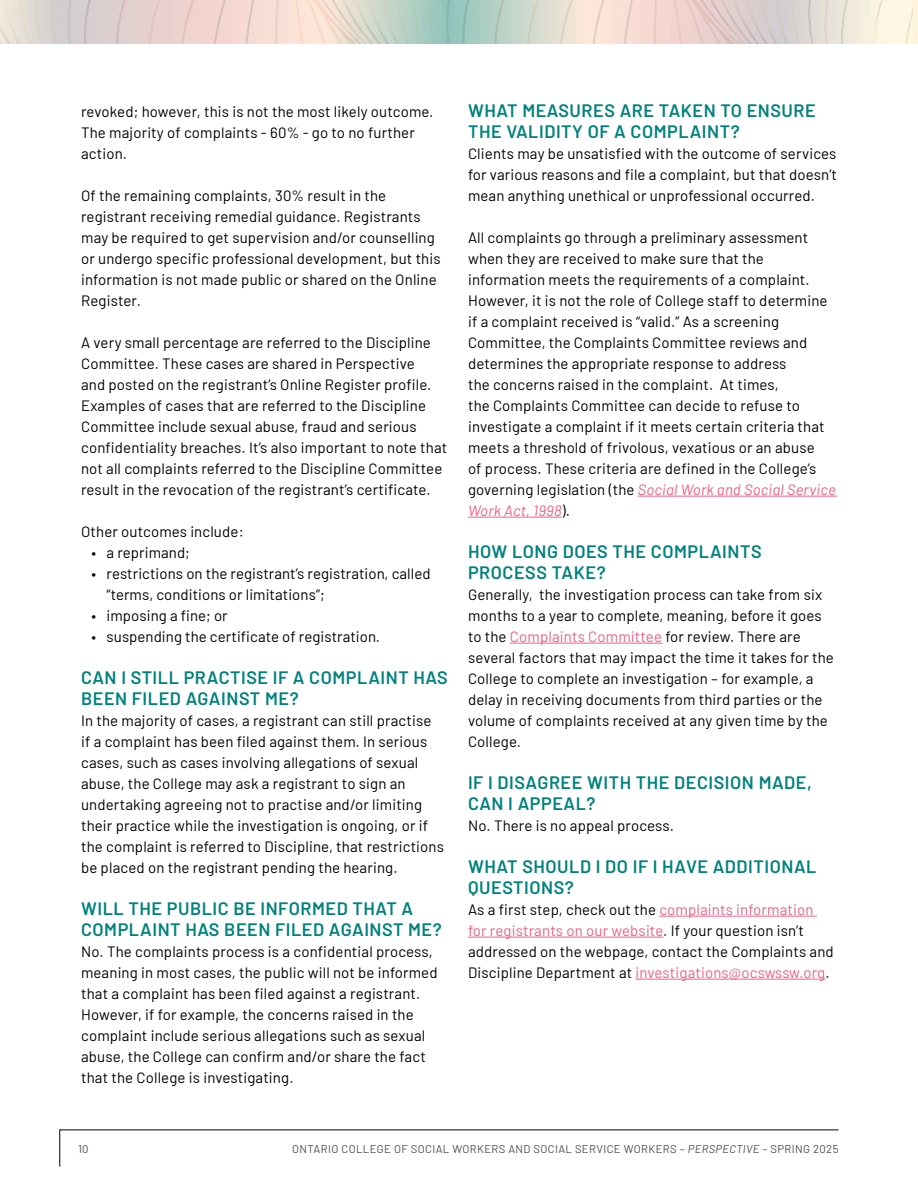
<style>
.page{position:relative;width:918px;height:1188px;background:#fff}
.page>*{position:absolute;margin:0;border:0;box-sizing:border-box;transform-origin:0 0}
.t1{font:600 18px/21px "Barlow";letter-spacing:.03em;color:#00827e}
.t2{font:15px/21px "Barlow";letter-spacing:.01em;color:#000}
.t3{font:11.25px "Barlow";letter-spacing:.035em;color:#4d4d4f}
.s1{font-style:italic;color:#f05f85}
.s2{color:#f05f85}
.s3{font-style:italic}
</style>
<div class="page">
<hr style="left:638px;top:496px;width:199px;height:1px;background:#f05f85">
<hr style="left:468px;top:517px;width:94px;height:1px;background:#f05f85">
<hr style="left:510px;top:643px;width:152px;height:1px;background:#f05f85">
<hr style="left:659px;top:916px;width:158px;height:1px;background:#f05f85">
<hr style="left:468px;top:937px;width:195px;height:1px;background:#f05f85">
<hr style="left:636px;top:979px;width:190px;height:1px;background:#f05f85">
<img style="left:0;top:0;width:918px;height:44px">
<svg style="left:59px;top:1129px;width:780px;height:38px"></svg>
<p class="t2" style="left:81px;top:100px;width:354px">revoked; however, this is not the most likely outcome.<br>The majority of complaints - 60% - go to no further action.</p>
<p class="t2" style="left:81px;top:184px;width:361px">Of the remaining complaints, 30% result in the registrant receiving remedial guidance. Registrants may be required to get supervision and/or counselling or undergo specific professional development, but this information is not made public or shared on the Online Register.</p>
<p class="t2" style="left:81px;top:331px;width:368px">A very small percentage are referred to the Discipline Committee. These cases are shared in Perspective<br>and posted on the registrant’s Online Register profile.<br>Examples of cases that are referred to the Discipline Committee include sexual abuse, fraud and serious confidentiality breaches. It’s also important to note that not all complaints referred to the Discipline Committee result in the revocation of the registrant’s certificate.</p>
<p class="t2" style="left:81px;top:520px;width:164px">Other outcomes include:</p>
<p class="t2" style="left:92px;top:541px;width:100px">• a reprimand;</p>
<p class="t2" style="left:107px;top:562px;width:326px;text-indent:-15px">• restrictions on the registrant’s registration, called “terms, conditions or limitations”;</p>
<p class="t2" style="left:92px;top:604px;width:138px">• imposing a fine; or</p>
<p class="t2" style="left:92px;top:625px;width:290px">• suspending the certificate of registration.</p>
<p class="t1" style="left:81px;top:666px;width:368px">CAN I STILL PRACTISE IF A COMPLAINT HAS<br>BEEN FILED AGAINST ME?</p>
<p class="t2" style="left:81px;top:709px;width:364px">In the majority of cases, a registrant can still practise if a complaint has been filed against them. In serious cases, such as cases involving allegations of sexual abuse, the College may ask a registrant to sign an undertaking agreeing not to practise and/or limiting their practice while the investigation is ongoing, or if the complaint is referred to Discipline, that restrictions be placed on the registrant pending the hearing.</p>
<p class="t1" style="left:81px;top:897px;width:362px">WILL THE PUBLIC BE INFORMED THAT A<br>COMPLAINT HAS BEEN FILED AGAINST ME?</p>
<p class="t2" style="left:81px;top:940px;width:358px">No. The complaints process is a confidential process, meaning in most cases, the public will not be informed that a complaint has been filed against a registrant.<br>However, if for example, the concerns raised in the complaint include serious allegations such as sexual abuse, the College can confirm and/or share the fact that the College is investigating.</p>
<p class="t1" style="left:468px;top:99px;width:349px">WHAT MEASURES ARE TAKEN TO ENSURE<br>THE VALIDITY OF A COMPLAINT?</p>
<p class="t2" style="left:468px;top:142px;width:370px;text-align:justify">Clients may be unsatisfied with the outcome of services for various reasons and file a complaint, but that doesn’t mean anything unethical or unprofessional occurred.</p>
<p class="t2" style="left:468px;top:226px;width:369px">All complaints go through a preliminary assessment when they are received to make sure that the information meets the requirements of a complaint.<br>However, it is not the role of College staff to determine if a complaint received is “valid.” As a screening Committee, the Complaints Committee reviews and determines the appropriate response to address<br>the concerns raised in the complaint. At times,<br>the Complaints Committee can decide to refuse to investigate a complaint if it meets certain criteria that meets a threshold of frivolous, vexatious or an abuse<br>of process. These criteria are defined in the College’s governing legislation (the <span class="s1">Social Work and Social Service Work Act, 1998</span>).</p>
<p class="t1" style="left:468px;top:540px;width:295px">HOW LONG DOES THE COMPLAINTS<br>PROCESS TAKE?</p>
<p class="t2" style="left:468px;top:583px;width:367px">Generally, the investigation process can take from six months to a year to complete, meaning, before it goes to the <span class="s2">Complaints Committee</span> for review. There are several factors that may impact the time it takes for the College to complete an investigation – for example, a delay in receiving documents from third parties or the volume of complaints received at any given time by the College.</p>
<p class="t1" style="left:468px;top:771px;width:345px">IF I DISAGREE WITH THE DECISION MADE,<br>CAN I APPEAL?</p>
<p class="t2" style="left:468px;top:814px;width:207px">No. There is no appeal process.</p>
<p class="t1" style="left:468px;top:855px;width:350px">WHAT SHOULD I DO IF I HAVE ADDITIONAL<br>QUESTIONS?</p>
<p class="t2" style="left:468px;top:898px;width:367px">As a first step, check out the <span class="s2">complaints information for registrants on our website</span>. If your question isn’t addressed on the webpage, contact the Complaints and Discipline Department at <span class="s2">investigations@ocswssw.org</span>.</p>
<p class="t3" style="left:78px;top:1140px;width:12px">10</p>
<p class="t3" style="left:292px;top:1140px;width:548px">ONTARIO COLLEGE OF SOCIAL WORKERS AND SOCIAL SERVICE WORKERS – <span class="s3">PERSPECTIVE</span> – SPRING 2025</p>
</div>
